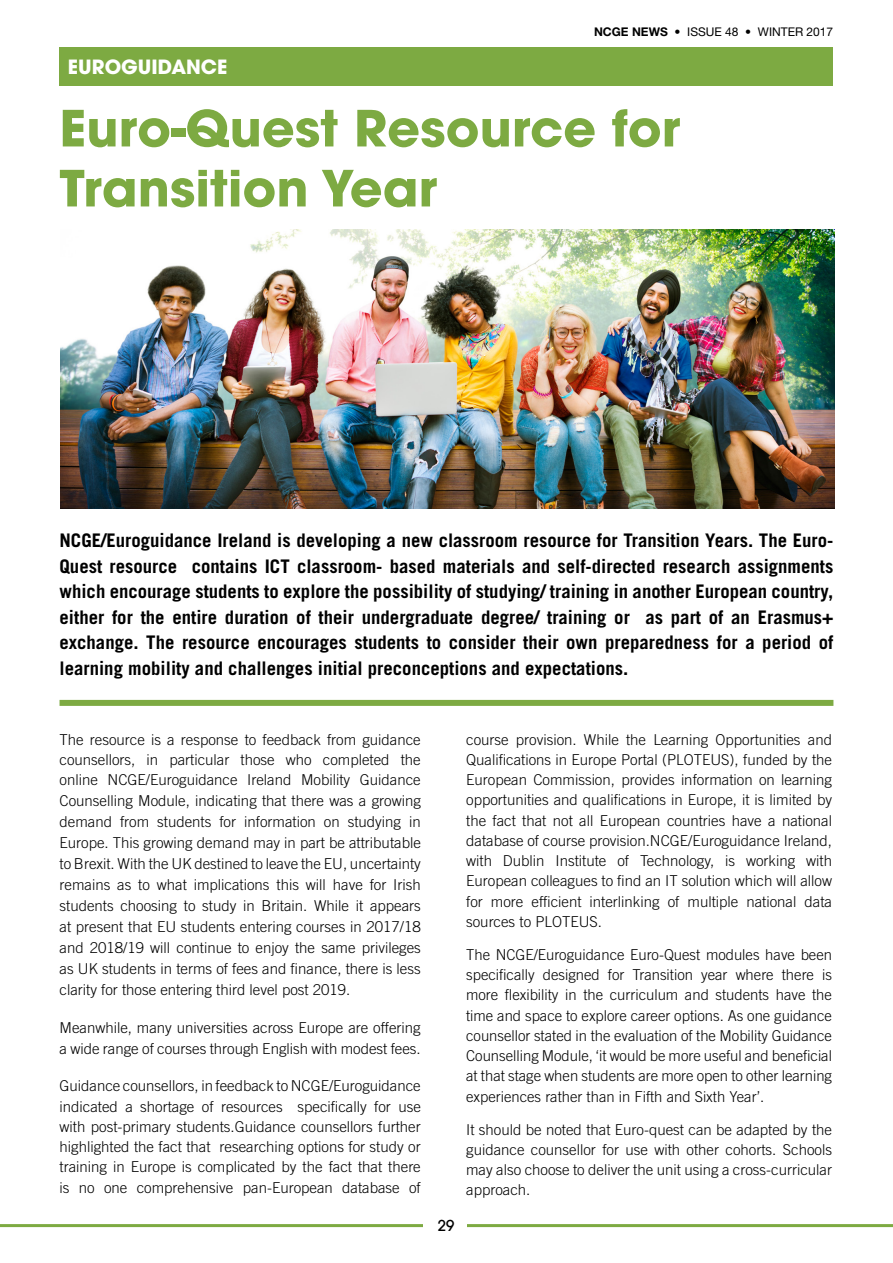
<style>
.page{position:relative;width:893px;height:1263px;background:#fff}
.page>*{position:absolute;margin:0;border:0;box-sizing:border-box;transform-origin:0 0}
.t1{font:700 49.5px/60px "Avant Garde";color:#7daa42}
.t2{font:700 19.5px "Avant Garde";color:#fff}
.t3{font:700 18.75px/25.5px "Trade Gothic";color:#000;text-align:justify}
.t4{font:300 15px/20.2px "Trade Gothic";color:#000;text-align:justify}
.t5{font:500 15px "Avant Garde";color:#000}
.t6{font:12px "Helvetica Neue";color:#000}
.s1{font-weight:700}
</style>
<div class="page">
<img style="left:61px;top:230px;width:774px;height:279px">
<div style="left:59px;top:47px;width:774px;height:39px;background:#7daa42"></div>
<div style="left:60px;top:700px;width:773px;height:6px;background:#7daa42"></div>
<hr style="left:0;top:1224px;width:893px;height:3px;background:#7daa42">
<div style="left:423px;top:1208px;width:44px;height:55px;background:#fff"></div>
<h2 class="t2" style="left:68px;top:54px;width:161px">EUROGUIDANCE</h2>
<p class="t6" style="left:594px;top:25px;width:241px"><span class="s1">NCGE NEWS •</span> ISSUE 48 <span class="s1">•</span> WINTER 2017</p>
<h1 class="t1" style="left:59px;top:98px;width:622px">Euro-Quest Resource for<br>Transition Year</h1>
<p class="t3" style="left:60px;top:527px;width:775px">NCGE/Euroguidance Ireland is developing a new classroom resource for Transition Years. The Euro-Quest resource contains ICT classroom- based materials and self-directed research assignments which encourage students to explore the possibility of studying/ training in another European country, either for the entire duration of their undergraduate degree/ training or as part of an Erasmus+ exchange. The resource encourages students to consider their own preparedness for a period of learning mobility and challenges initial preconceptions and expectations.</p>
<p class="t4" style="left:60px;top:729px;width:363px;line-height:20.9px">The resource is a response to feedback from guidance counsellors, in particular those who completed the online NCGE/Euroguidance Ireland Mobility Guidance Counselling Module, indicating that there was a growing demand from students for information on studying in Europe. This growing demand may in part be attributable to Brexit. With the UK destined to leave the EU, uncertainty remains as to what implications this will have for Irish students choosing to study in Britain. While it appears at present that EU students entering courses in 2017/18 and 2018/19 will continue to enjoy the same privileges as UK students in terms of fees and finance, there is less clarity for those entering third level post 2019.</p>
<p class="t4" style="left:60px;top:1017px;width:363px;line-height:21px">Meanwhile, many universities across Europe are offering a wide range of courses through English with modest fees.</p>
<p class="t4" style="left:60px;top:1076px;width:363px">Guidance counsellors, in feedback to NCGE/Euroguidance indicated a shortage of resources specifically for use with post-primary students.Guidance counsellors further highlighted the fact that researching options for study or training in Europe is complicated by the fact that there is no one comprehensive pan-European database of</p>
<p class="t5" style="left:438px;top:1216px;width:18px">29</p>
<p class="t4" style="left:466px;top:729px;width:367px">course provision. While the Learning Opportunities and Qualifications in Europe Portal (PLOTEUS), funded by the European Commission, provides information on learning opportunities and qualifications in Europe, it is limited by the fact that not all European countries have a national database of course provision.NCGE/Euroguidance Ireland, with Dublin Institute of Technology, is working with European colleagues to find an IT solution which will allow for more efficient interlinking of multiple national data sources to PLOTEUS.</p>
<p class="t4" style="left:466px;top:944px;width:367px">The NCGE/Euroguidance Euro-Quest modules have been specifically designed for Transition year where there is more flexibility in the curriculum and students have the time and space to explore career options. As one guidance counsellor stated in the evaluation of the Mobility Guidance Counselling Module, ‘it would be more useful and beneficial at that stage when students are more open to other learning experiences rather than in Fifth and Sixth Year’.</p>
<p class="t4" style="left:466px;top:1119px;width:367px">It should be noted that Euro-quest can be adapted by the guidance counsellor for use with other cohorts. Schools may also choose to deliver the unit using a cross-curricular approach.</p>
</div>
